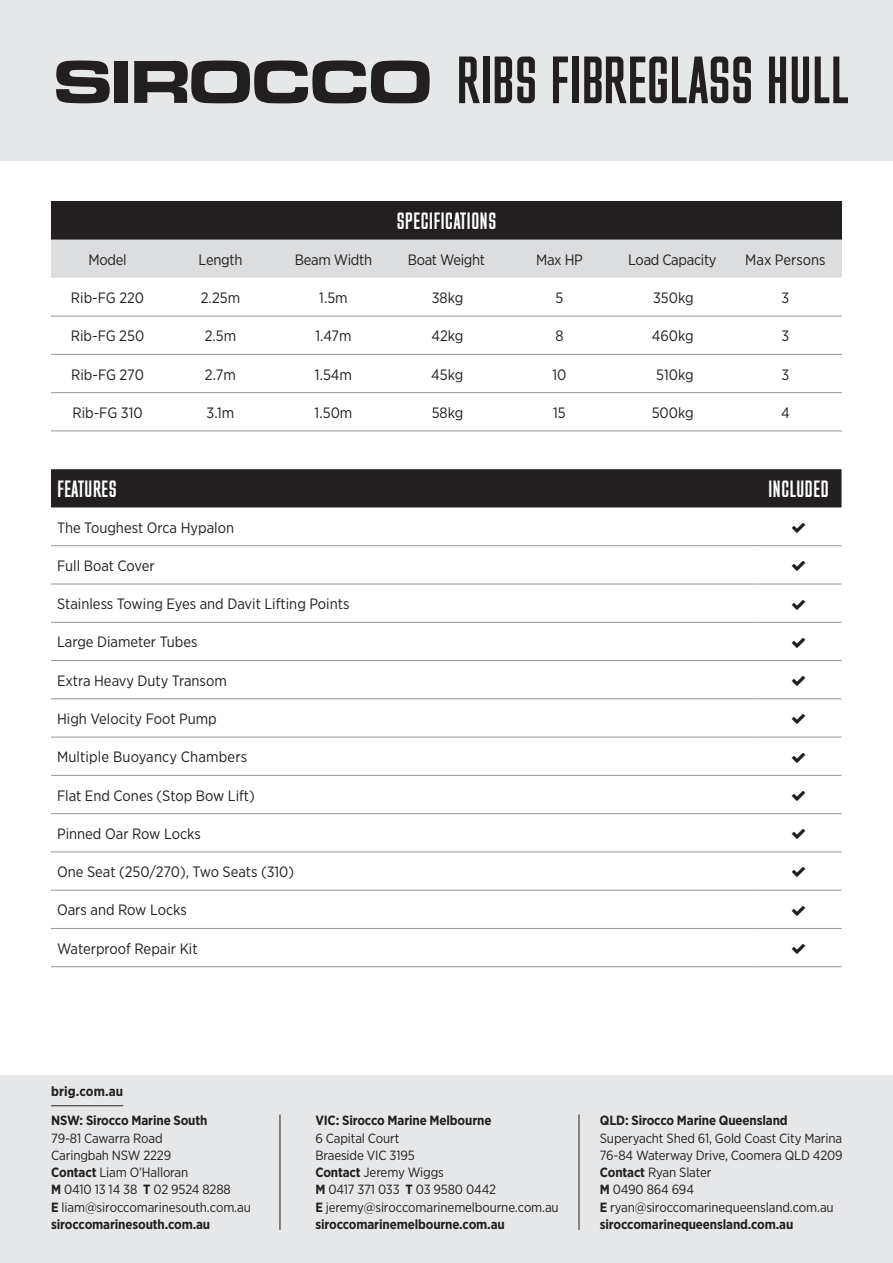
<style>
.page{position:relative;width:893px;height:1263px;background:#fff}
.page>*{position:absolute;margin:0;border:0;box-sizing:border-box;transform-origin:0 0}
.t1{font:63.6px "M Fred";letter-spacing:-.015em;color:#231f20}
.t2{font:22.5px "M Fred";color:#fff}
.t3{font:15px "Gotham Narrow";color:#231f20}
.t4{font:15px "Gotham Narrow";letter-spacing:-.02em;color:#231f20}
.t5{font:700 13.5px "Gotham Narrow";letter-spacing:.01em;color:#231f20}
.t6{font:13.35px/17.2px "Gotham Narrow";letter-spacing:-.01em;color:#231f20}
.t7{font:700 13.35px/17.2px "Gotham Narrow";letter-spacing:-.01em;color:#231f20}
.s1{font-weight:400}
.s2{font-weight:700}
</style>
<div class="page">
<div style="left:0;top:0;width:893px;height:160px;background:#e6e7e9"></div>
<div style="left:51px;top:469px;width:790px;height:38px;background:#231f20"></div>
<hr style="left:51px;top:545px;width:704px;height:1px;background:#939598">
<hr style="left:755px;top:545px;width:86px;height:1px;background:#939598">
<hr style="left:51px;top:584px;width:704px;height:1px;background:#939598">
<hr style="left:755px;top:584px;width:86px;height:1px;background:#939598">
<hr style="left:51px;top:622px;width:704px;height:1px;background:#939598">
<hr style="left:755px;top:622px;width:86px;height:1px;background:#939598">
<hr style="left:51px;top:660px;width:704px;height:1px;background:#939598">
<hr style="left:755px;top:660px;width:86px;height:1px;background:#939598">
<hr style="left:51px;top:698px;width:704px;height:1px;background:#939598">
<hr style="left:755px;top:698px;width:86px;height:1px;background:#939598">
<hr style="left:51px;top:737px;width:704px;height:1px;background:#939598">
<hr style="left:755px;top:737px;width:86px;height:1px;background:#939598">
<hr style="left:51px;top:775px;width:704px;height:1px;background:#939598">
<hr style="left:755px;top:775px;width:86px;height:1px;background:#939598">
<hr style="left:51px;top:813px;width:704px;height:1px;background:#939598">
<hr style="left:755px;top:813px;width:86px;height:1px;background:#939598">
<hr style="left:51px;top:851px;width:704px;height:1px;background:#939598">
<hr style="left:755px;top:851px;width:86px;height:1px;background:#939598">
<hr style="left:51px;top:890px;width:704px;height:1px;background:#939598">
<hr style="left:755px;top:890px;width:86px;height:1px;background:#939598">
<hr style="left:51px;top:928px;width:704px;height:1px;background:#939598">
<hr style="left:755px;top:928px;width:86px;height:1px;background:#939598">
<hr style="left:51px;top:966px;width:704px;height:1px;background:#939598">
<hr style="left:755px;top:966px;width:86px;height:1px;background:#939598">
<div style="left:51px;top:201px;width:791px;height:39px;background:#231f20"></div>
<div style="left:51px;top:240px;width:791px;height:38px;background:#dcdddf"></div>
<svg style="left:51px;top:315px;width:791px;height:79px"></svg>
<hr style="left:51px;top:316px;width:113px;height:1px;background:#939598">
<hr style="left:164px;top:316px;width:113px;height:1px;background:#939598">
<hr style="left:277px;top:316px;width:113px;height:1px;background:#939598">
<hr style="left:390px;top:316px;width:113px;height:1px;background:#939598">
<hr style="left:503px;top:316px;width:113px;height:1px;background:#939598">
<hr style="left:616px;top:316px;width:113px;height:1px;background:#939598">
<hr style="left:729px;top:316px;width:113px;height:1px;background:#939598">
<hr style="left:51px;top:354px;width:113px;height:1px;background:#939598">
<hr style="left:164px;top:354px;width:113px;height:1px;background:#939598">
<hr style="left:277px;top:354px;width:113px;height:1px;background:#939598">
<hr style="left:390px;top:354px;width:113px;height:1px;background:#939598">
<hr style="left:503px;top:354px;width:113px;height:1px;background:#939598">
<hr style="left:616px;top:354px;width:113px;height:1px;background:#939598">
<hr style="left:729px;top:354px;width:113px;height:1px;background:#939598">
<hr style="left:51px;top:392px;width:113px;height:1px;background:#939598">
<hr style="left:164px;top:392px;width:113px;height:1px;background:#939598">
<hr style="left:277px;top:392px;width:113px;height:1px;background:#939598">
<hr style="left:390px;top:392px;width:113px;height:1px;background:#939598">
<hr style="left:503px;top:392px;width:113px;height:1px;background:#939598">
<hr style="left:616px;top:392px;width:113px;height:1px;background:#939598">
<hr style="left:729px;top:392px;width:113px;height:1px;background:#939598">
<hr style="left:51px;top:430px;width:113px;height:1px;background:#939598">
<hr style="left:164px;top:430px;width:113px;height:1px;background:#939598">
<hr style="left:277px;top:430px;width:113px;height:1px;background:#939598">
<hr style="left:390px;top:430px;width:113px;height:1px;background:#939598">
<hr style="left:503px;top:430px;width:113px;height:1px;background:#939598">
<hr style="left:616px;top:430px;width:113px;height:1px;background:#939598">
<hr style="left:729px;top:430px;width:113px;height:1px;background:#939598">
<svg style="left:56px;top:60px;width:54px;height:43px"></svg>
<div style="left:114px;top:61px;width:13px;height:42px;background:#231f20"></div>
<svg style="left:134px;top:60px;width:296px;height:43px"></svg>
<div style="left:0;top:1076px;width:893px;height:187px;background:#e6e7e9"></div>
<hr style="left:280px;top:1114px;width:1px;height:116px;background:#231f20">
<hr style="left:579px;top:1114px;width:1px;height:116px;background:#231f20">
<hr style="left:51px;top:1105px;width:72px;height:1px;background:#231f20">
<p class="t1" style="left:456px;top:46px;width:395px">RIBS FIBREGLASS HULL</p>
<p class="t2" style="left:396px;top:209px;width:102px">SPECIFICATIONS</p>
<p class="t3" style="left:88px;top:250px;width:40px">Model</p>
<p class="t3" style="left:199px;top:250px;width:45px">Length</p>
<p class="t4" style="left:295px;top:250px;width:79px">Beam Width</p>
<p class="t4" style="left:408px;top:250px;width:79px">Boat Weight</p>
<p class="t3" style="left:536px;top:250px;width:48px">Max HP</p>
<p class="t4" style="left:628px;top:250px;width:90px">Load Capacity</p>
<p class="t3" style="left:745px;top:250px;width:82px">Max Persons</p>
<p class="t3" style="left:71px;top:288px;width:75px">Rib-FG 220</p>
<p class="t3" style="left:201px;top:288px;width:41px">2.25m</p>
<p class="t3" style="left:319px;top:288px;width:30px">1.5m</p>
<p class="t3" style="left:432px;top:288px;width:33px">38kg</p>
<p class="t3" style="left:555px;top:288px;width:9px">5</p>
<p class="t3" style="left:653px;top:288px;width:42px">350kg</p>
<p class="t3" style="left:781px;top:288px;width:9px">3</p>
<p class="t3" style="left:71px;top:327px;width:75px">Rib-FG 250</p>
<p class="t3" style="left:205px;top:327px;width:33px">2.5m</p>
<p class="t3" style="left:315px;top:327px;width:38px">1.47m</p>
<p class="t3" style="left:431px;top:327px;width:34px">42kg</p>
<p class="t3" style="left:555px;top:327px;width:10px">8</p>
<p class="t3" style="left:652px;top:327px;width:43px">460kg</p>
<p class="t3" style="left:781px;top:327px;width:9px">3</p>
<p class="t3" style="left:71px;top:365px;width:74px">Rib-FG 270</p>
<p class="t3" style="left:205px;top:365px;width:33px">2.7m</p>
<p class="t3" style="left:315px;top:365px;width:39px">1.54m</p>
<p class="t3" style="left:431px;top:365px;width:34px">45kg</p>
<p class="t3" style="left:552px;top:365px;width:15px">10</p>
<p class="t3" style="left:656px;top:365px;width:39px">510kg</p>
<p class="t3" style="left:781px;top:365px;width:9px">3</p>
<p class="t3" style="left:72px;top:403px;width:72px">Rib-FG 310</p>
<p class="t3" style="left:207px;top:403px;width:29px">3.1m</p>
<p class="t3" style="left:315px;top:403px;width:39px">1.50m</p>
<p class="t3" style="left:432px;top:403px;width:33px">58kg</p>
<p class="t3" style="left:553px;top:403px;width:14px">15</p>
<p class="t3" style="left:652px;top:403px;width:43px">500kg</p>
<p class="t3" style="left:781px;top:403px;width:10px">4</p>
<p class="t2" style="left:57px;top:477px;width:61px">FEATURES</p>
<p class="t2" style="left:768px;top:477px;width:62px">INCLUDED</p>
<p class="t3" style="left:57px;top:518px;width:179px">The Toughest Orca Hypalon</p>
<p class="t3" style="left:57px;top:556px;width:99px">Full Boat Cover</p>
<p class="t3" style="left:57px;top:594px;width:294px">Stainless Towing Eyes and Davit Lifting Points</p>
<p class="t3" style="left:57px;top:633px;width:142px">Large Diameter Tubes</p>
<p class="t3" style="left:57px;top:671px;width:171px">Extra Heavy Duty Transom</p>
<p class="t3" style="left:57px;top:709px;width:161px">High Velocity Foot Pump</p>
<p class="t3" style="left:57px;top:748px;width:192px">Multiple Buoyancy Chambers</p>
<p class="t3" style="left:57px;top:786px;width:199px">Flat End Cones (Stop Bow Lift)</p>
<p class="t3" style="left:57px;top:824px;width:145px">Pinned Oar Row Locks</p>
<p class="t3" style="left:57px;top:862px;width:239px">One Seat (250/270), Two Seats (310)</p>
<p class="t3" style="left:57px;top:901px;width:131px">Oars and Row Locks</p>
<p class="t3" style="left:57px;top:939px;width:142px">Waterproof Repair Kit</p>
<p class="t5" style="left:51px;top:1082px;width:74px">brig.com.au</p>
<p class="t7" style="left:51px;top:1112px;width:158px">NSW: Sirocco Marine South<br><span class="s1">79-81 Cawarra Road</span></p>
<p class="t6" style="left:51px;top:1146px;width:201px">Caringbah NSW 2229<br><span class="s2">Contact</span> Liam O’Halloran<br><span class="s2">M</span> 0410 13 14 38 <span class="s2">T</span> 02 9524 8288<br><span class="s2">E</span> liam@siroccomarinesouth.com.au</p>
<p class="t7" style="left:51px;top:1215px;width:161px">siroccomarinesouth.com.au</p>
<p class="t7" style="left:315px;top:1112px;width:178px">VIC: Sirocco Marine Melbourne<br><span class="s1">6 Capital Court</span></p>
<p class="t6" style="left:315px;top:1146px;width:245px">Braeside VIC 3195<br><span class="s2">Contact</span> Jeremy Wiggs<br><span class="s2">M</span> 0417 371 033 <span class="s2">T</span> 03 9580 0442<br><span class="s2">E</span> jeremy@siroccomarinemelbourne.com.au</p>
<p class="t7" style="left:315px;top:1215px;width:191px">siroccomarinemelbourne.com.au</p>
<p class="t7" style="left:600px;top:1112px;width:189px">QLD: Sirocco Marine Queensland</p>
<p class="t6" style="left:600px;top:1129px;width:244px">Superyacht Shed 61, Gold Coast City Marina</p>
<p class="t6" style="left:600px;top:1146px;width:244px">76-84 Waterway Drive, Coomera QLD 4209<br><span class="s2">Contact</span> Ryan Slater<br><span class="s2">M</span> 0490 864 694<br><span class="s2">E</span> ryan@siroccomarinequeensland.com.au</p>
<p class="t7" style="left:600px;top:1215px;width:195px">siroccomarinequeensland.com.au</p>
</div>
